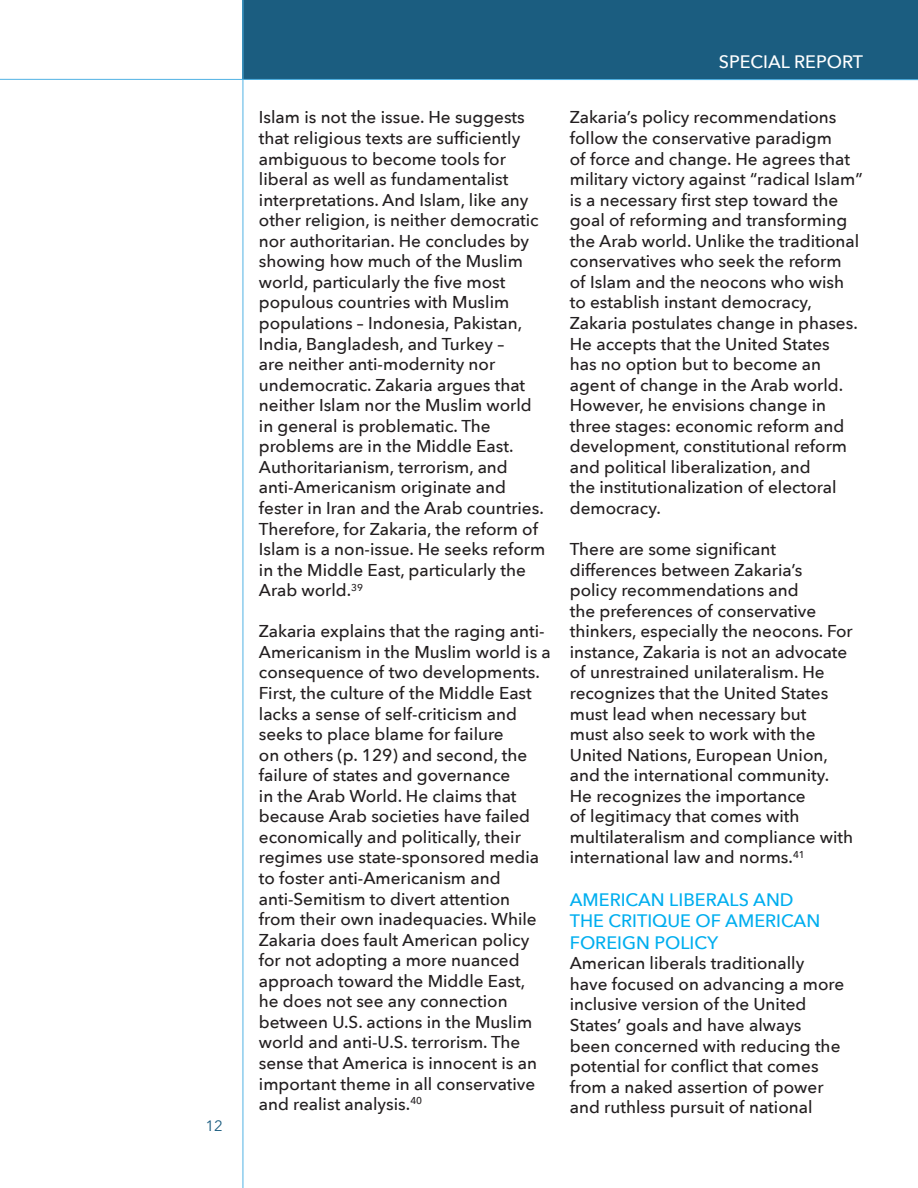
<style>
.page{position:relative;width:918px;height:1188px;background:#fff}
.page>*{position:absolute;margin:0;border:0;box-sizing:border-box;transform-origin:0 0}
.t1{font:500 18px/21.6px "Avenir Next";color:#00aeef}
.t2{font:500 18px "Avenir Next";color:#fff}
.t3{font:500 17.1px/20.5px "Avenir Next";color:#231f20}
.t4{font:15px "Avenir Next";color:#1b5d80}
</style>
<div class="page">
<div style="left:243px;top:0;width:675px;height:80px;background:#1b5d80"></div>
<hr style="left:243px;top:0;width:1px;height:1188px;background:#51b2e4">
<hr style="left:0;top:79px;width:918px;height:1px;background:#51b2e4">
<p class="t4" style="left:205px;top:1113px;width:19px">12</p>
<p class="t3" style="left:259px;top:107px;width:288px">Islam is not the issue. He suggests that religious texts are sufficiently ambiguous to become tools for liberal as well as fundamentalist interpretations. And Islam, like any other religion, is neither democratic nor authoritarian. He concludes by showing how much of the Muslim world, particularly the five most populous countries with Muslim populations – Indonesia, Pakistan, India, Bangladesh, and Turkey –<br>are neither anti-modernity nor undemocratic. Zakaria argues that neither Islam nor the Muslim world in general is problematic. The problems are in the Middle East.<br>Authoritarianism, terrorism, and anti-Americanism originate and fester in Iran and the Arab countries.<br>Therefore, for Zakaria, the reform of Islam is a non-issue. He seeks reform in the Middle East, particularly the Arab world.<sup>39</sup></p>
<p class="t3" style="left:259px;top:621px;width:294px">Zakaria explains that the raging anti-Americanism in the Muslim world is a consequence of two developments.<br>First, the culture of the Middle East lacks a sense of self-criticism and seeks to place blame for failure<br>on others (p. 129) and second, the failure of states and governance<br>in the Arab World. He claims that because Arab societies have failed economically and politically, their regimes use state-sponsored media to foster anti-Americanism and anti-Semitism to divert attention from their own inadequacies. While Zakaria does fault American policy for not adopting a more nuanced approach toward the Middle East,<br>he does not see any connection between U.S. actions in the Muslim world and anti-U.S. terrorism. The sense that America is innocent is an important theme in all conservative and realist analysis.<sup>40</sup></p>
<p class="t2" style="left:719px;top:46px;width:146px">SPECIAL REPORT</p>
<p class="t3" style="left:570px;top:107px;width:294px">Zakaria’s policy recommendations follow the conservative paradigm<br>of force and change. He agrees that military victory against “radical Islam” is a necessary first step toward the goal of reforming and transforming the Arab world. Unlike the traditional conservatives who seek the reform<br>of Islam and the neocons who wish to establish instant democracy, Zakaria postulates change in phases.<br>He accepts that the United States<br>has no option but to become an agent of change in the Arab world.<br>However, he envisions change in three stages: economic reform and development, constitutional reform and political liberalization, and<br>the institutionalization of electoral democracy.</p>
<p class="t3" style="left:570px;top:538px;width:285px">There are some significant differences between Zakaria’s policy recommendations and<br>the preferences of conservative thinkers, especially the neocons. For instance, Zakaria is not an advocate of unrestrained unilateralism. He recognizes that the United States must lead when necessary but<br>must also seek to work with the<br>United Nations, European Union, and the international community.<br>He recognizes the importance<br>of legitimacy that comes with multilateralism and compliance with international law and norms.<sup>41</sup></p>
<p class="t1" style="left:570px;top:888px;width:252px">AMERICAN LIBERALS AND<br>THE CRITIQUE OF AMERICAN<br>FOREIGN POLICY</p>
<p class="t3" style="left:570px;top:953px;width:276px">American liberals traditionally have focused on advancing a more inclusive version of the United<br>States’ goals and have always been concerned with reducing the potential for conflict that comes from a naked assertion of power and ruthless pursuit of national</p>
</div>
